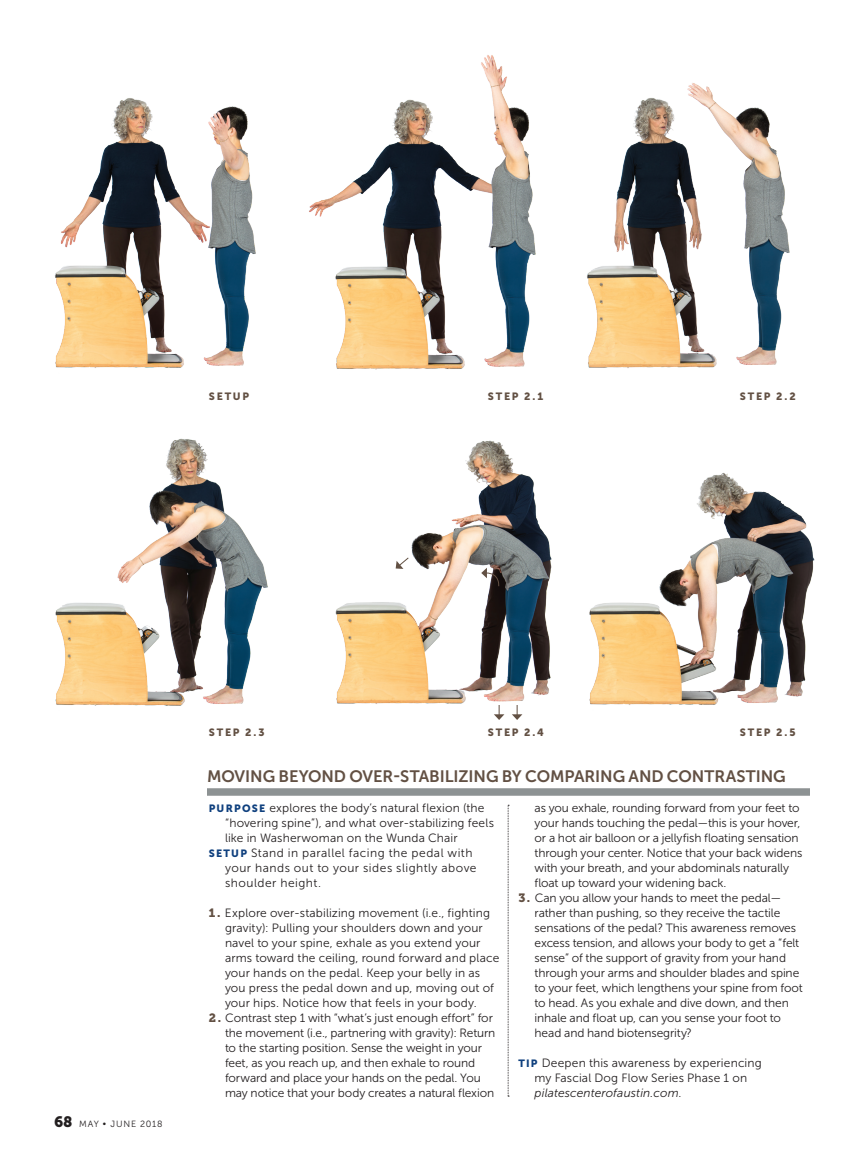
<style>
.page{position:relative;width:864px;height:1161px;background:#fff}
.page>*{position:absolute;margin:0;border:0;box-sizing:border-box;transform-origin:0 0}
.Exercise_Name_-_Basi{font:16.5px "Museo Sans 700";letter-spacing:-.005em;color:#625043}
.Exercise_Body{font:12px/15px "Museo Sans 300";letter-spacing:-.005em;color:#231f20}
.Exercise_Body-2{font:12px/15px "Museo Sans 300";letter-spacing:.04em;color:#231f20}
.Step_Label{font:10.5px "Museo Sans 900";letter-spacing:.17em;color:#625043}
.t1{font:9px "Museo Sans 300";letter-spacing:.095em;color:#231f20}
.s1{font-family:"Museo Sans 900";font-size:15px}
.s2{font-family:"Museo Sans 900";font-size:10.5px;color:#0f407e}
.s3{font-family:"Museo Slab 900";color:#625043}
.s4{font-style:italic}
</style>
<div class="page">
<div style="left:207px;top:788px;width:603px;height:8px;background:#8d9293"></div>
<img style="left:309px;top:55px;width:227px;height:315px">
<img style="left:587px;top:83px;width:203px;height:285px">
<img style="left:55px;top:438px;width:213px;height:268px">
<img style="left:335px;top:440px;width:217px;height:264px">
<img style="left:589px;top:473px;width:226px;height:232px">
<img style="left:55px;top:98px;width:201px;height:270px">
<svg style="left:508px;top:805px;width:1px;height:292px"></svg>
<svg style="left:396px;top:557px;width:13px;height:12px"></svg>
<svg style="left:481px;top:568px;width:19px;height:19px"></svg>
<svg style="left:494px;top:705px;width:10px;height:15px"></svg>
<svg style="left:512px;top:705px;width:10px;height:15px"></svg>
<p class="Step_Label" style="left:209px;top:390px;width:42px">SETUP</p>
<p class="Step_Label" style="left:488px;top:390px;width:57px">STEP 2.1</p>
<p class="Step_Label" style="left:740px;top:390px;width:57px">STEP 2.2</p>
<p class="t1" style="left:54px;top:1119px;width:110px"><span class="s1">68</span> MAY • JUNE 2018</p>
<p class="Step_Label" style="left:209px;top:726px;width:57px">STEP 2.3</p>
<p class="Step_Label" style="left:488px;top:726px;width:58px">STEP 2.4</p>
<p class="Step_Label" style="left:740px;top:726px;width:57px">STEP 2.5</p>
<p class="Exercise_Name_-_Basi" style="left:207px;top:767px;width:580px">MOVING BEYOND OVER-STABILIZING BY COMPARING AND CONTRASTING</p>
<p class="Exercise_Body" style="left:225px;top:800px;width:270px;text-indent:-16px"><span class="s2">PURPOSE</span> explores the body’s natural flexion (the “hovering spine”), and what over-stabilizing feels like in Washerwoman on the Wunda Chair</p>
<p class="Exercise_Body-2" style="left:225px;top:845px;width:253px;text-indent:-16px"><span class="s2">SETUP</span> Stand in parallel facing the pedal with your hands out to your sides slightly above shoulder height.</p>
<p class="Exercise_Body" style="left:225px;top:905px;width:276px;text-indent:-16px"><span class="s3">1.</span> Explore over-stabilizing movement (i.e., fighting gravity): Pulling your shoulders down and your navel to your spine, exhale as you extend your arms toward the ceiling, round forward and place your hands on the pedal. Keep your belly in as you press the pedal down and up, moving out of your hips. Notice how that feels in your body.</p>
<p class="Exercise_Body" style="left:225px;top:1010px;width:272px;text-indent:-16px"><span class="s3">2.</span> Contrast step 1 with “what’s just enough effort” for the movement (i.e., partnering with gravity): Return to the starting position. Sense the weight in your feet, as you reach up, and then exhale to round forward and place your hands on the pedal. You may notice that your body creates a natural flexion</p>
<p class="Exercise_Body" style="left:535px;top:800px;width:269px">as you exhale, rounding forward from your feet to your hands touching the pedal—this is your hover, or a hot air balloon or a jellyfish floating sensation through your center. Notice that your back widens with your breath, and your abdominals naturally float up toward your widening back.</p>
<p class="Exercise_Body" style="left:535px;top:890px;width:270px;text-indent:-16px"><span class="s3">3.</span> Can you allow your hands to meet the pedal— rather than pushing, so they receive the tactile sensations of the pedal? This awareness removes excess tension, and allows your body to get a “felt sense” of the support of gravity from your hand through your arms and shoulder blades and spine to your feet, which lengthens your spine from foot to head. As you exhale and dive down, and then inhale and float up, can you sense your foot to head and hand biotensegrity?</p>
<p class="Exercise_Body" style="left:535px;top:1055px;width:229px;text-indent:-16px"><span class="s2">TIP</span> Deepen this awareness by experiencing my Fascial Dog Flow Series Phase 1 on <span class="s4">pilatescenterofaustin.com</span>.</p>
</div>
